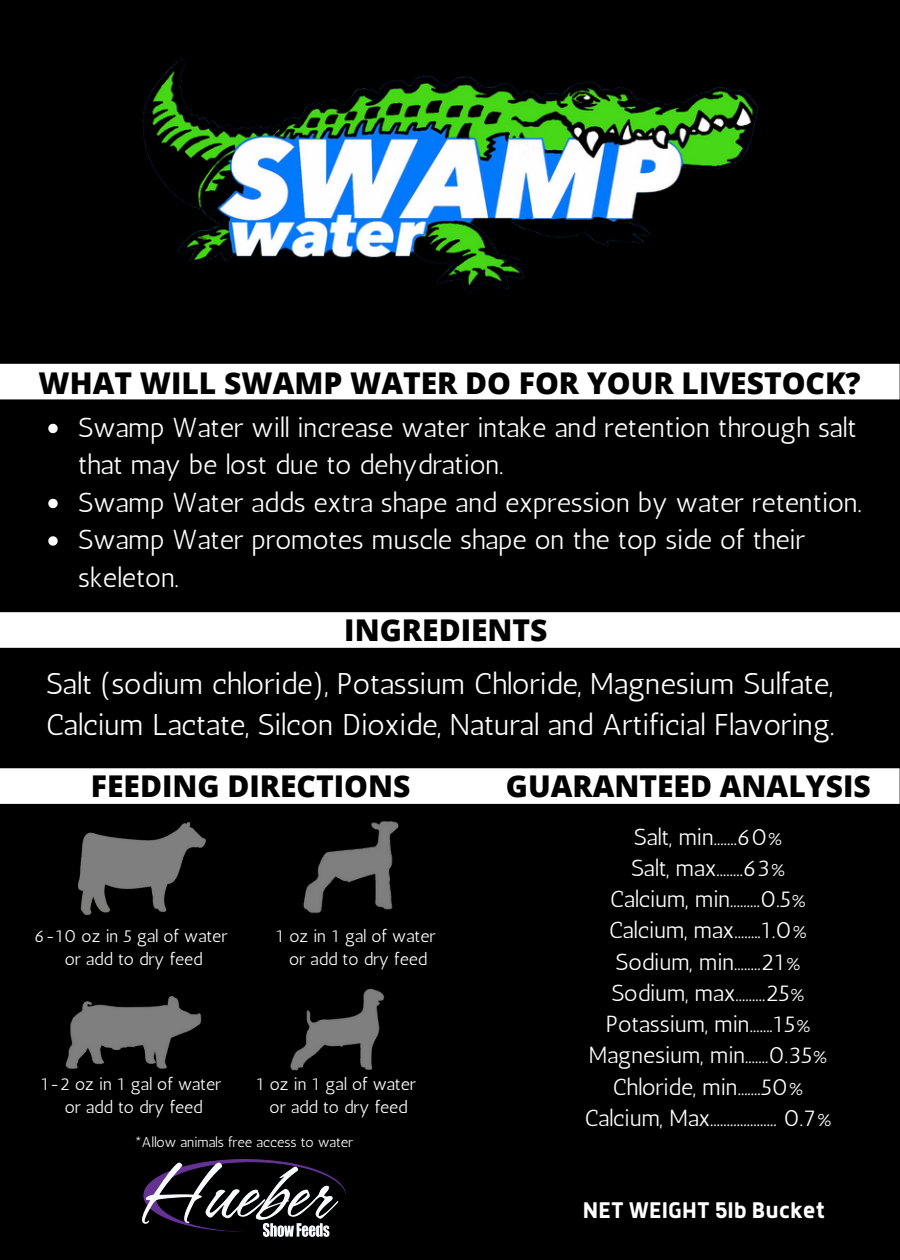
<style>
.page{position:relative;width:900px;height:1260px;background:#000}
.page>*{position:absolute;margin:0;border:0;box-sizing:border-box;transform-origin:0 0}
.t1{font:30px/41.2px "Antic";color:#fff}
.t2{font:800 30px "Open Sans";color:#000}
.t3{font:27.5px/37.5px "Antic";color:#fff}
.t4{font:700 25px "Anteb";color:#fff}
.t5{font:23.25px/31.2px "Antic";color:#fff;text-align:center}
.t6{font:17.5px/23.2px "Antic";color:#fff;text-align:center}
.t7{font:14.25px "Antic";color:#fff}
</style>
<div class="page">
<div style="left:0;top:364px;width:900px;height:35px;background:#fff"></div>
<div style="left:0;top:612px;width:900px;height:36px;background:#fff"></div>
<div style="left:0;top:768px;width:900px;height:36px;background:#fff"></div>
<img style="left:143px;top:1160px;width:202px;height:76px">
<img style="left:114px;top:28px;width:679px;height:285px">
<img style="left:78px;top:823px;width:128px;height:92px">
<img style="left:293px;top:815px;width:122px;height:100px">
<img style="left:61px;top:987px;width:145px;height:88px">
<img style="left:282px;top:986px;width:109px;height:88px">
<svg style="left:48px;top:424px;width:10px;height:9px"></svg>
<svg style="left:48px;top:499px;width:10px;height:9px"></svg>
<svg style="left:48px;top:536px;width:10px;height:10px"></svg>
<p class="t2" style="left:39px;top:362px;width:824px">WHAT WILL SWAMP WATER DO FOR YOUR LIVESTOCK?</p>
<p class="t3" style="left:78px;top:409px;width:785px">Swamp Water will increase water intake and retention through salt that may be lost due to dehydration.<br>Swamp Water adds extra shape and expression by water retention.<br>Swamp Water promotes muscle shape on the top side of their skeleton.</p>
<p class="t2" style="left:344px;top:609px;width:205px">INGREDIENTS</p>
<p class="t1" style="left:46px;top:663px;width:790px">Salt (sodium chloride), Potassium Chloride, Magnesium Sulfate,<br>Calcium Lactate, Silcon Dioxide, Natural and Artificial Flavoring.</p>
<p class="t2" style="left:91px;top:765px;width:321px">FEEDING DIRECTIONS</p>
<p class="t2" style="left:506px;top:765px;width:367px">GUARANTEED ANALYSIS</p>
<p class="t6" style="left:35px;top:924px;width:194px">6-10 oz in 5 gal of water or add to dry feed</p>
<p class="t6" style="left:276px;top:924px;width:161px">1 oz in 1 gal of water or add to dry feed</p>
<p class="t6" style="left:41px;top:1072px;width:182px">1-2 oz in 1 gal of water or add to dry feed</p>
<p class="t6" style="left:256px;top:1072px;width:161px">1 oz in 1 gal of water or add to dry feed</p>
<p class="t7" style="left:134px;top:1134px;width:221px">*Allow animals free access to water</p>
<p class="t5" style="left:585px;top:821px;width:248px">Salt, min.......60%<br>Salt, max........63%<br>Calcium, min.........0.5%<br>Calcium, max........1.0%<br>Sodium, min........21%<br>Sodium, max.........25%<br>Potassium, min.......15%<br>Magnesium, min.......0.35%<br>Chloride, min.......50%<br>Calcium, Max.................... 0.7%</p>
<p class="t4" style="left:583px;top:1199px;width:244px">NET WEIGHT 5lb Bucket</p>
</div>
